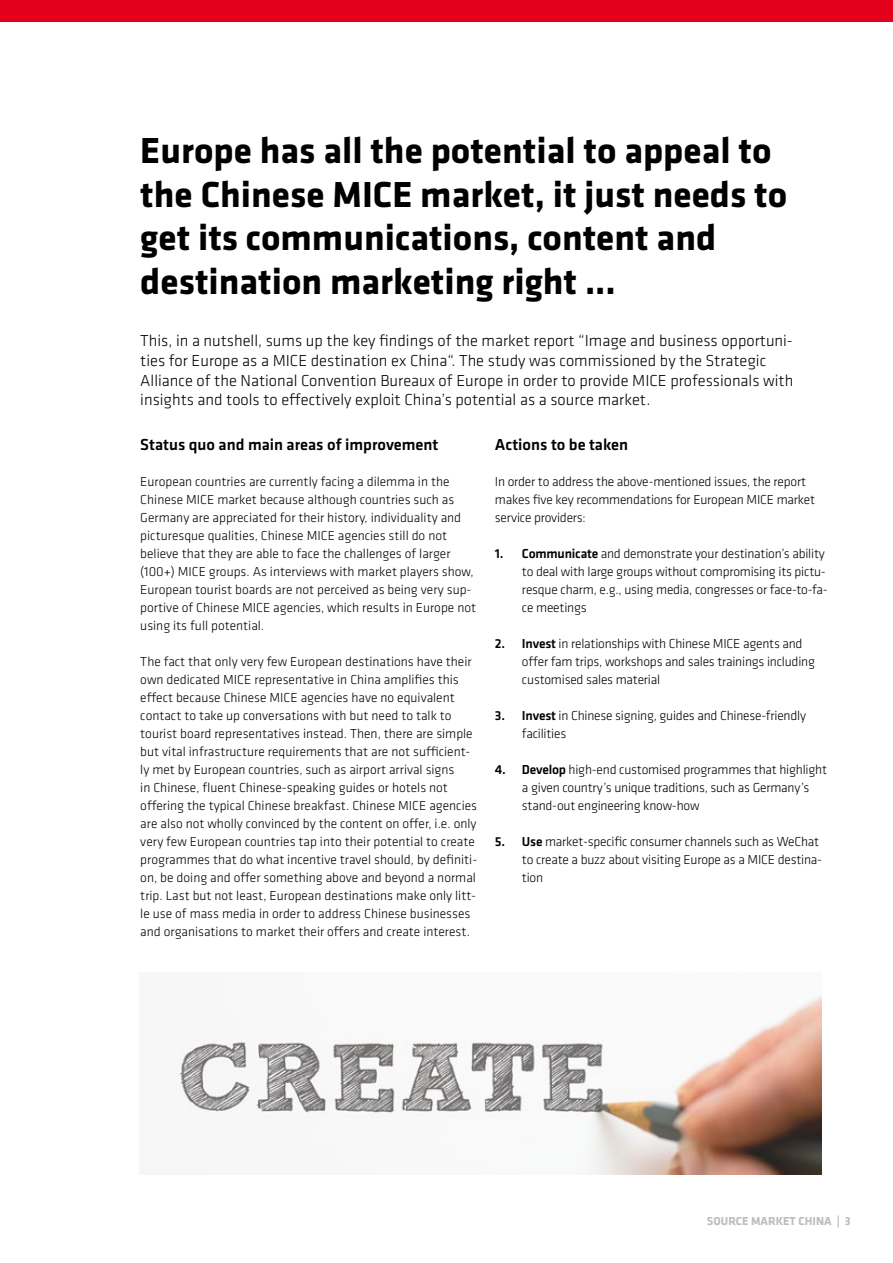
<style>
.page{position:relative;width:893px;height:1263px;background:#fff}
.page>*{position:absolute;margin:0;border:0;box-sizing:border-box;transform-origin:0 0}
.t1{font:700 37.5px/43.5px "Klavika";color:#000}
.t2{font:300 16.5px/19.8px "Klavika";color:#000}
.t3{font:500 16.5px "Klavika";color:#000}
.t4{font:300 13.5px/18px "Klavika";color:#000}
.t5{font:700 12px "Klavika";color:#babec1}
.s1{font-weight:500}
</style>
<div class="page">
<img style="left:172px;top:995px;width:650px;height:180px">
<div style="left:0;top:0;width:893px;height:21px;background:#e2001a"></div>
<h1 class="t1" style="left:140px;top:130px;width:648px">Europe has all the potential to appeal to the Chinese MICE market, it just needs to get its communications, content and destination marketing right ...</h1>
<p class="t2" style="left:140px;top:330px;width:654px">This, in a nutshell, sums up the key findings of the market report “Image and business opportuni&shy;ties for Europe as a MICE destination ex China“. The study was commissioned by the Strategic Alliance of the National Convention Bureaux of Europe in order to provide MICE professionals with insights and tools to effectively exploit China’s potential as a source market.</p>
<p class="t3" style="left:140px;top:433px;width:300px">Status quo and main areas of improvement</p>
<p class="t4" style="left:140px;top:472px;width:337px">European countries are currently facing a dilemma in the Chinese MICE market because although countries such as Germany are appreciated for their history, individuality and picturesque qualities, Chinese MICE agencies still do not believe that they are able to face the challenges of larger (100+) MICE groups. As interviews with market players show, European tourist boards are not perceived as being very sup&shy;portive of Chinese MICE agencies, which results in Europe not using its full potential.</p>
<p class="t4" style="left:140px;top:652px;width:338px">The fact that only very few European destinations have their own dedicated MICE representative in China amplifies this effect because Chinese MICE agencies have no equivalent contact to take up conversations with but need to talk to tourist board representatives instead. Then, there are simple but vital infrastructure requirements that are not sufficient&shy;ly met by European countries, such as airport arrival signs<br>in Chinese, fluent Chinese-speaking guides or hotels not offering the typical Chinese breakfast. Chinese MICE agencies are also not wholly convinced by the content on offer, i.e. only very few European countries tap into their potential to create programmes that do what incentive travel should, by definiti&shy;on, be doing and offer something above and beyond a normal trip. Last but not least, European destinations make only litt&shy;le use of mass media in order to address Chinese businesses and organisations to market their offers and create interest.</p>
<p class="t3" style="left:495px;top:433px;width:135px">Actions to be taken</p>
<p class="t4" style="left:495px;top:472px;width:322px">In order to address the above-mentioned issues, the report makes five key recommendations for European MICE market service providers:</p>
<p class="t4" style="left:522px;top:544px;width:307px;text-indent:-27px"><span class="s1">1. Communicate</span> and demonstrate your destination’s ability to deal with large groups without compromising its pictu&shy;resque charm, e.g., using media, congresses or face-to-fa&shy;ce meetings</p>
<p class="t4" style="left:522px;top:634px;width:294px;text-indent:-27px"><span class="s1">2. Invest</span> in relationships with Chinese MICE agents and offer fam trips, workshops and sales trainings including customised sales material</p>
<p class="t4" style="left:522px;top:706px;width:286px;text-indent:-27px"><span class="s1">3. Invest</span> in Chinese signing, guides and Chinese-friendly facilities</p>
<p class="t4" style="left:522px;top:760px;width:307px;text-indent:-27px"><span class="s1">4. Develop</span> high-end customised programmes that highlight a given country’s unique traditions, such as Germany’s stand-out engineering know-how</p>
<p class="t4" style="left:522px;top:832px;width:302px;text-indent:-27px"><span class="s1">5. Use</span> market-specific consumer channels such as WeChat to create a buzz about visiting Europe as a MICE destina&shy;tion</p>
<p class="t5" style="left:707px;top:1215px;width:145px">SOURCE MARKET CHINA | 3</p>
</div>
